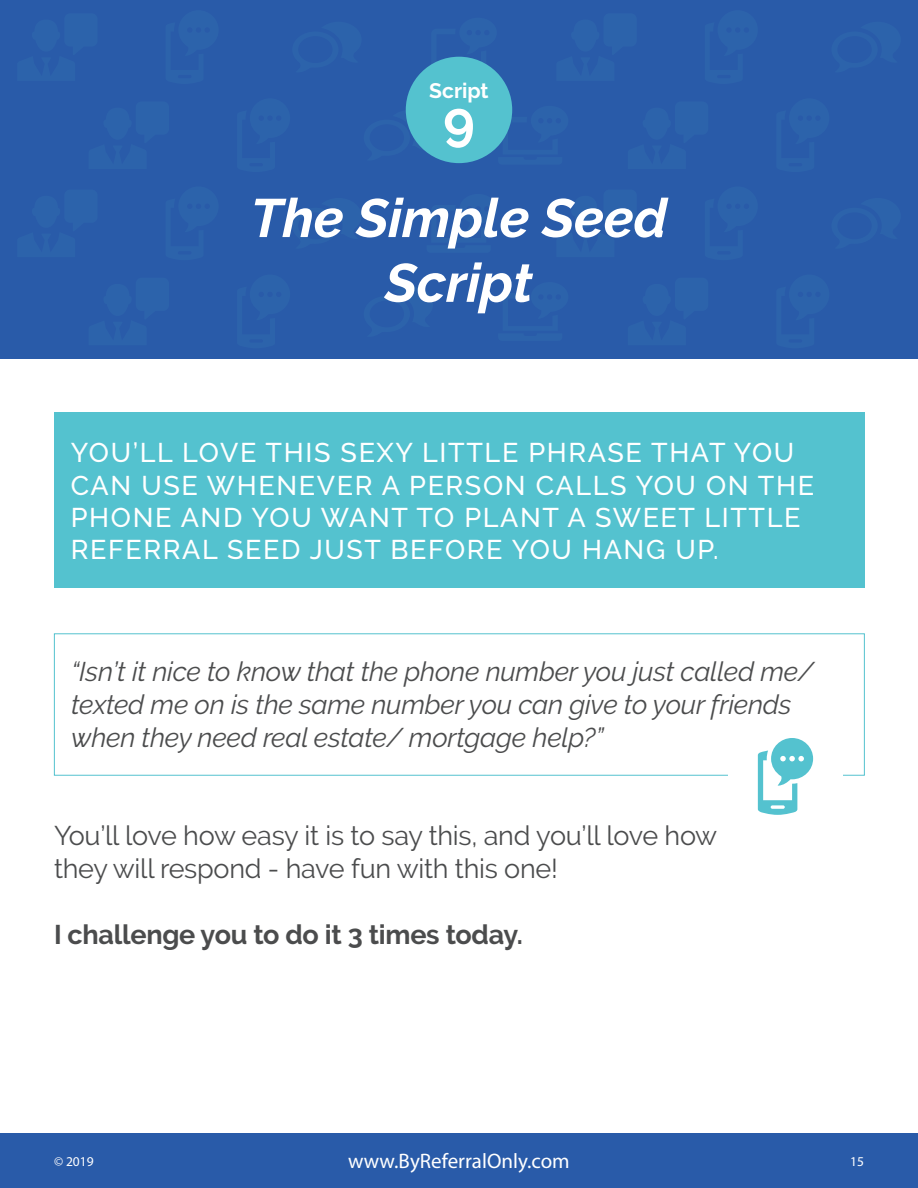
<style>
.page{position:relative;width:918px;height:1188px;background:#fff}
.page>*{position:absolute;margin:0;border:0;box-sizing:border-box;transform-origin:0 0}
.t1{font:italic 700 54px/64.8px "Raleway";color:#fff;text-align:center}
.t2{font:700 54px "Raleway";color:#fff}
.t3{font:500 27px/32.4px "Raleway";letter-spacing:.06em;color:#fff}
.t4{font:italic 27px/33px "Raleway";letter-spacing:-.01em;color:#4b4c4d}
.t5{font:27px/33px "Raleway";letter-spacing:-.01em;color:#4b4c4d}
.t6{font:700 27px "Raleway";letter-spacing:-.01em;color:#4b4c4d}
.t7{font:21px "Myriad Pro";color:#fff}
.t8{font:700 21px "Raleway";color:#fff}
.t9{font:13.5px "Myriad Pro";color:#fff}
</style>
<div class="page">
<div style="left:0;top:1134px;width:918px;height:54px;background:#295ba9"></div>
<div style="left:54px;top:413px;width:810px;height:175px;background:#54c2cf"></div>
<div style="left:0;top:0;width:918px;height:359px;background:#295ba9"></div>
<svg style="left:428px;top:56px;width:69px;height:17px"></svg>
<svg style="left:405px;top:110px;width:27px;height:46px"></svg>
<svg style="left:498px;top:107px;width:15px;height:39px"></svg>
<div style="left:406px;top:57px;width:106px;height:106px;background:#54c2cf;border-radius:50%"></div>
<div style="left:54px;top:633px;width:811px;height:143px;border:1px solid #54c2cf"></div>
<div style="left:728px;top:727px;width:115px;height:97px;background:#fff"></div>
<svg style="left:758px;top:738px;width:55px;height:77px"></svg>
<p class="t8" style="left:429px;top:82px;width:61px">Script</p>
<h1 class="t2" style="left:443px;top:99px;width:33px">9</h1>
<h1 class="t1" style="left:251px;top:189px;width:418px">The Simple Seed<br>Script</h1>
<p class="t3" style="left:71px;top:437px;width:745px">YOU’LL LOVE THIS SEXY LITTLE PHRASE THAT YOU CAN USE WHENEVER A PERSON CALLS YOU ON THE PHONE AND YOU WANT TO PLANT A SWEET LITTLE REFERRAL SEED JUST BEFORE YOU HANG UP.</p>
<p class="t4" style="left:71px;top:658px;width:744px">“Isn’t it nice to know that the phone number you just called me/ texted me on is the same number you can give to your friends when they need real estate/ mortgage help?”</p>
<p class="t5" style="left:54px;top:820px;width:665px">You’ll love how easy it is to say this, and you’ll love how they will respond - have fun with this one!</p>
<p class="t6" style="left:54px;top:923px;width:470px">I challenge you to do it 3 times today.</p>
<p class="t9" style="left:54px;top:1156px;width:41px">© 2019</p>
<p class="t7" style="left:348px;top:1153px;width:223px">www.ByReferralOnly.com</p>
<p class="t9" style="left:850px;top:1156px;width:15px">15</p>
</div>
